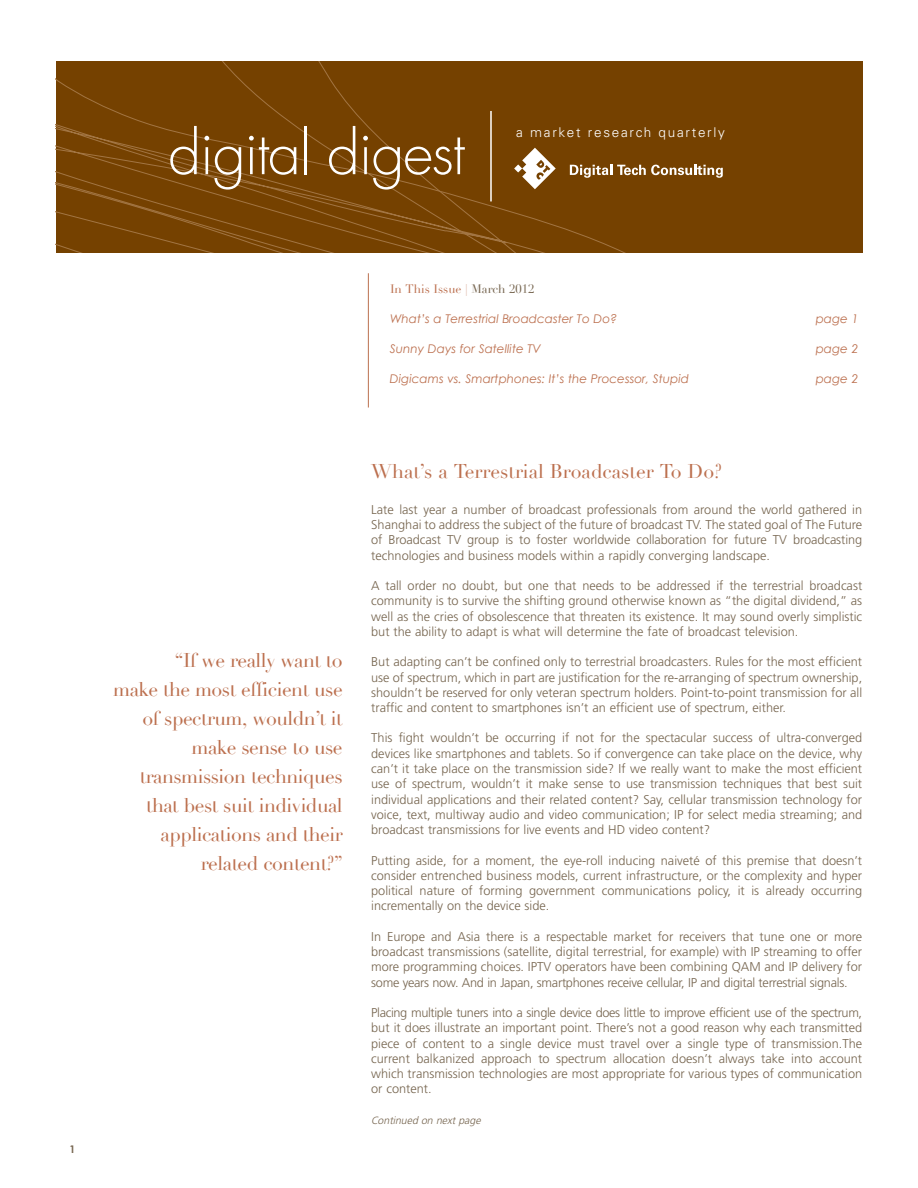
<style>
.page{position:relative;width:918px;height:1188px;background:#fff}
.page>*{position:absolute;margin:0;border:0;box-sizing:border-box;transform-origin:0 0}
.t1{font:300 58.5px "Futura";letter-spacing:-.02em;color:#fff}
.t2{font:19.5px/29px "Didot";letter-spacing:-.025em;color:#bc704f;text-align:right}
.t3{font:19.5px "Didot";color:#bc704f}
.t4{font:300 13.5px "Univers";letter-spacing:.13em;color:#fff}
.t5{font:300 12.75px/15.3px "Frutiger";color:#76654f;text-align:justify}
.t6{font:italic 12px "Century Gothic";color:#bc704f}
.t7{font:12px "Didot";color:#bc704f}
.t8{font:italic 300 10.5px "Frutiger";color:#76654f}
.t9{font:700 10.5px "Century Gothic";color:#76654f}
.s1{color:#76654f}
</style>
<div class="page">
<div style="left:56px;top:61px;width:807px;height:191px;background:#754100"></div>
<svg style="left:678px;top:165px;width:45px;height:13px"></svg>
<svg style="left:56px;top:61px;width:622px;height:191px"></svg>
<hr style="left:368px;top:273px;width:1px;height:135px;background:#bc704f">
<p class="t9" style="left:70px;top:1142px;width:7px">1</p>
<h1 class="t1" style="left:168px;top:126px;width:298px">digital digest</h1>
<p class="t4" style="left:516px;top:127px;width:210px">a market research quarterly</p>
<p class="t7" style="left:390px;top:281px;width:146px">In This Issue | <span class="s1">March 2012</span></p>
<p class="t6" style="left:390px;top:310px;width:229px">What’s a Terrestrial Broadcaster To Do?</p>
<p class="t6" style="left:816px;top:310px;width:44px">page 1</p>
<p class="t6" style="left:390px;top:340px;width:153px">Sunny Days for Satellite TV</p>
<p class="t6" style="left:816px;top:340px;width:44px">page 2</p>
<p class="t6" style="left:390px;top:370px;width:301px">Digicams vs. Smartphones: It’s the Processor, Stupid</p>
<p class="t6" style="left:816px;top:370px;width:44px">page 2</p>
<h2 class="t2" style="left:113px;top:647px;width:231px">“If we really want to<br>make the most efficient use of spectrum, wouldn’t it make sense to use transmission techniques that best suit individual applications and their related content?”</h2>
<h2 class="t3" style="left:371px;top:460px;width:352px">What’s a Terrestrial Broadcaster To Do?</h2>
<p class="t5" style="left:371px;top:503px;width:493px">Late last year a number of broadcast professionals from around the world gathered in Shanghai to address the subject of the future of broadcast TV. The stated goal of The Future of Broadcast TV group is to foster worldwide collaboration for future TV broadcasting technologies and business models within a rapidly converging landscape.</p>
<p class="t5" style="left:371px;top:579px;width:493px">A tall order no doubt, but one that needs to be addressed if the terrestrial broadcast community is to survive the shifting ground otherwise known as “the digital dividend,” as well as the cries of obsolescence that threaten its existence. It may sound overly simplistic but the ability to adapt is what will determine the fate of broadcast television.</p>
<p class="t5" style="left:371px;top:655px;width:493px">But adapting can’t be confined only to terrestrial broadcasters. Rules for the most efficient use of spectrum, which in part are justification for the re-arranging of spectrum ownership, shouldn’t be reserved for only veteran spectrum holders. Point-to-point transmission for all traffic and content to smartphones isn’t an efficient use of spectrum, either.</p>
<p class="t5" style="left:371px;top:731px;width:493px">This fight wouldn’t be occurring if not for the spectacular success of ultra-converged devices like smartphones and tablets. So if convergence can take place on the device, why can’t it take place on the transmission side? If we really want to make the most efficient use of spectrum, wouldn’t it make sense to use transmission techniques that best suit individual applications and their related content? Say, cellular transmission technology for voice, text, multiway audio and video communication; IP for select media streaming; and broadcast transmissions for live events and HD video content?</p>
<p class="t5" style="left:371px;top:853px;width:493px">Putting aside, for a moment, the eye-roll inducing naiveté of this premise that doesn’t consider entrenched business models, current infrastructure, or the complexity and hyper political nature of forming government communications policy, it is already occurring incrementally on the device side.</p>
<p class="t5" style="left:371px;top:930px;width:493px">In Europe and Asia there is a respectable market for receivers that tune one or more broadcast transmissions (satellite, digital terrestrial, for example) with IP streaming to offer more programming choices. IPTV operators have been combining QAM and IP delivery for some years now. And in Japan, smartphones receive cellular, IP and digital terrestrial signals.</p>
<p class="t5" style="left:371px;top:1006px;width:493px">Placing multiple tuners into a single device does little to improve efficient use of the spectrum, but it does illustrate an important point. There’s not a good reason why each transmitted piece of content to a single device must travel over a single type of transmission.The current balkanized approach to spectrum allocation doesn’t always take into account which transmission technologies are most appropriate for various types of communication or content.</p>
<p class="t8" style="left:371px;top:1116px;width:113px">Continued on next page</p>
</div>
